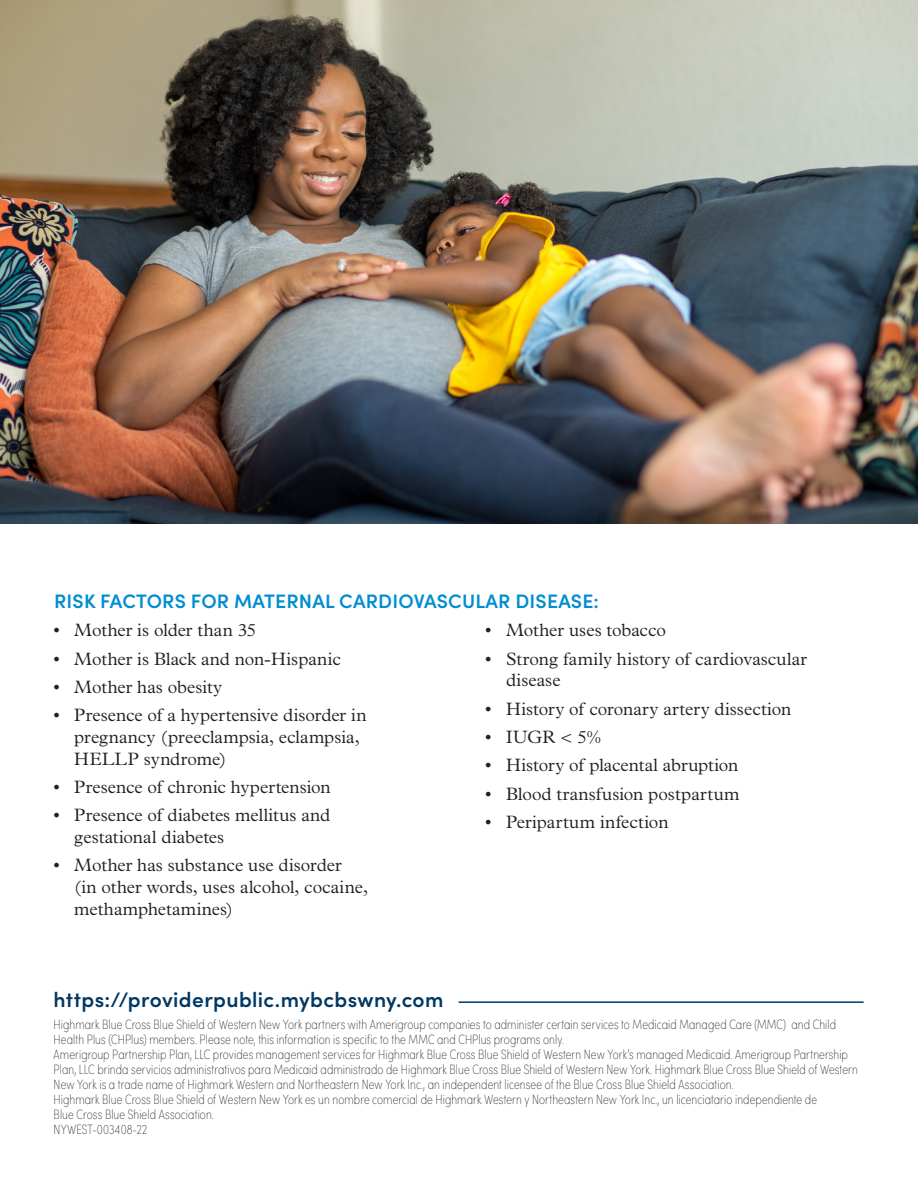
<style>
.page{position:relative;width:918px;height:1188px;background:#fff}
.page>*{position:absolute;margin:0;border:0;box-sizing:border-box;transform-origin:0 0}
.LF_WNY_website{font:600 21px "Sofia Pro";letter-spacing:.02em;color:#003863}
.sub3{font:600 19.5px "Sofia Pro";letter-spacing:.01em;color:#008dd1}
.t1{font:300 18px/21.6px "Plantin MT Pro";color:#231f20}
.LF_WNY_Disclaimer_Te{font:200 13.5px/15px "Sofia Pro Condensed";letter-spacing:.005em;color:#231f20}
</style>
<div class="page">
<hr style="left:459px;top:1001px;width:405px;height:2px;background:#003863">
<img style="left:0;top:0;width:918px;height:524px">
<p class="sub3" style="left:54px;top:586px;width:546px">RISK FACTORS FOR MATERNAL CARDIOVASCULAR DISEASE:</p>
<p class="t1" style="left:54px;top:620px;width:204px">• Mother is older than 35</p>
<p class="t1" style="left:54px;top:648px;width:288px">• Mother is Black and non-Hispanic</p>
<p class="t1" style="left:54px;top:676px;width:170px">• Mother has obesity</p>
<p class="t1" style="left:74px;top:705px;width:294px;text-indent:-20px">• Presence of a hypertensive disorder in pregnancy (preeclampsia, eclampsia,<br>HELLP syndrome)</p>
<p class="t1" style="left:54px;top:776px;width:278px">• Presence of chronic hypertension</p>
<p class="t1" style="left:74px;top:805px;width:258px;text-indent:-20px">• Presence of diabetes mellitus and gestational diabetes</p>
<p class="t1" style="left:74px;top:855px;width:295px;text-indent:-20px">• Mother has substance use disorder (in other words, uses alcohol, cocaine, methamphetamines)</p>
<p class="t1" style="left:486px;top:620px;width:182px">• Mother uses tobacco</p>
<p class="t1" style="left:506px;top:648px;width:303px;text-indent:-20px">• Strong family history of cardiovascular disease</p>
<p class="t1" style="left:486px;top:698px;width:307px">• History of coronary artery dissection</p>
<p class="t1" style="left:486px;top:726px;width:117px">• IUGR &lt; 5%</p>
<p class="t1" style="left:486px;top:755px;width:254px">• History of placental abruption</p>
<p class="t1" style="left:486px;top:783px;width:255px">• Blood transfusion postpartum</p>
<p class="t1" style="left:486px;top:811px;width:184px">• Peripartum infection</p>
<p class="LF_WNY_website" style="left:54px;top:984px;width:391px">https://providerpublic.mybcbswny.com</p>
<p class="LF_WNY_Disclaimer_Te" style="left:54px;top:1016px;width:784px">Highmark Blue Cross Blue Shield of Western New York partners with Amerigroup companies to administer certain services to Medicaid Managed Care (MMC) and Child<br>Health Plus (CHPlus) members. Please note, this information is specific to the MMC and CHPlus programs only.</p>
<p class="LF_WNY_Disclaimer_Te" style="left:54px;top:1046px;width:806px">Amerigroup Partnership Plan, LLC provides management services for Highmark Blue Cross Blue Shield of Western New York’s managed Medicaid. Amerigroup Partnership Plan, LLC brinda servicios administrativos para Medicaid administrado de Highmark Blue Cross Blue Shield of Western New York. Highmark Blue Cross Blue Shield of Western New York is a trade name of Highmark Western and Northeastern New York Inc., an independent licensee of the Blue Cross Blue Shield Association.<br>Highmark Blue Cross Blue Shield of Western New York es un nombre comercial de Highmark Western y Northeastern New York Inc., un licenciatario independiente de<br>Blue Cross Blue Shield Association.</p>
<p class="LF_WNY_Disclaimer_Te" style="left:54px;top:1121px;width:95px">NYWEST-003408-22</p>
</div>
